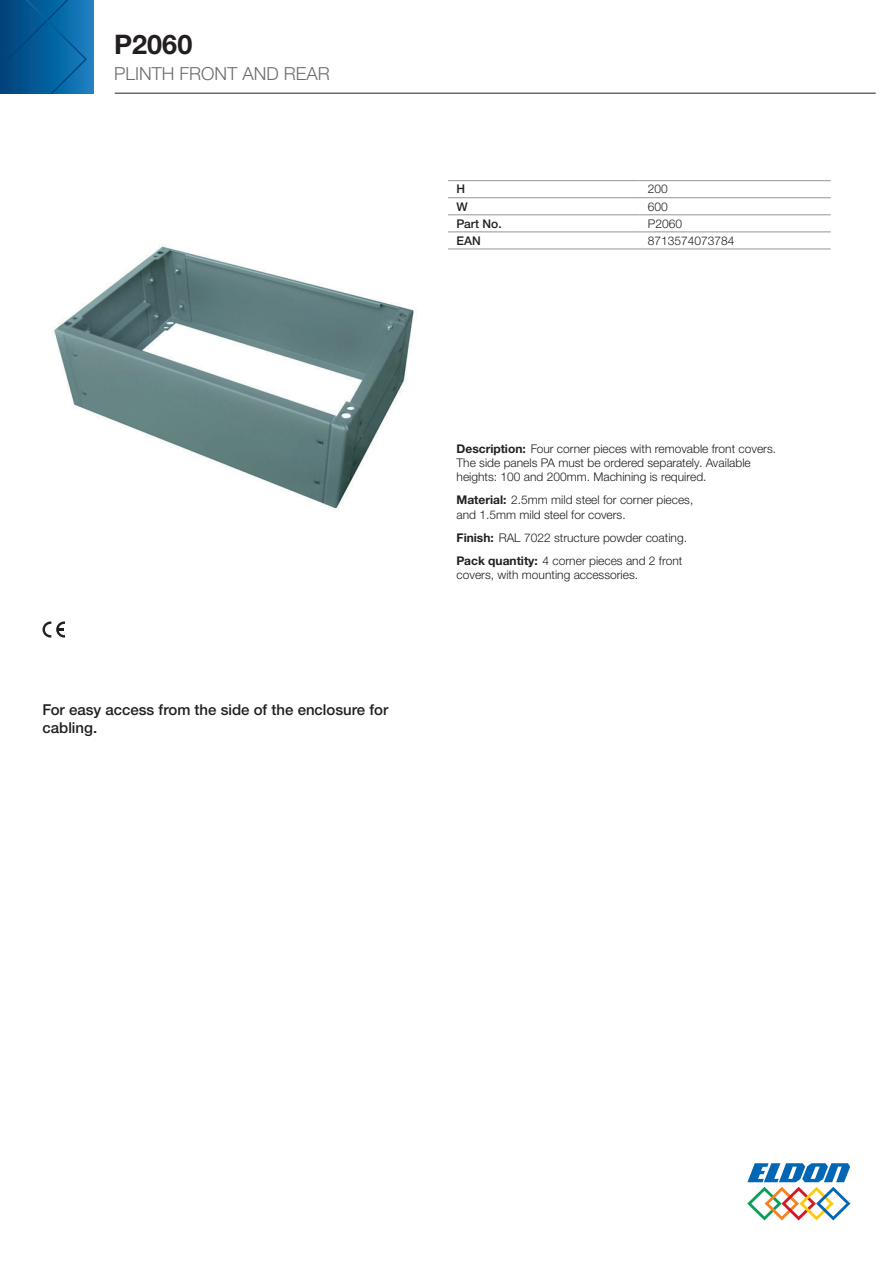
<style>
.page{position:relative;width:893px;height:1263px;background:#fff}
.page>*{position:absolute;margin:0;border:0;box-sizing:border-box;transform-origin:0 0}
.t1{font:700 27px "Helvetica Neue LTW1 G";color:#231f20}
.t2{font:300 18px "Helvetica Neue LTW1 G";color:#6c6d70}
.t3{font:500 15px/18px "Helvetica Neue LTW1 G";color:#231f20}
.t4{font:300 12px/14.4px "Helvetica Neue LTW1 G";color:#231f20}
.t5{font:500 12px "Helvetica Neue LTW1 G";color:#231f20}
.s1{font-weight:700}
</style>
<div class="page">
<svg style="left:747px;top:1163px;width:103px;height:57px"></svg>
<div style="left:0;top:0;width:93px;height:94px;background:#2380c2"></div>
<svg style="left:0;top:0;width:87px;height:94px"></svg>
<hr style="left:115px;top:93px;width:761px;height:1px;background:#231f20">
<hr style="left:448px;top:180px;width:191px;height:1px;background:#939598">
<hr style="left:639px;top:180px;width:192px;height:1px;background:#939598">
<hr style="left:448px;top:197px;width:191px;height:1px;background:#939598">
<hr style="left:639px;top:197px;width:192px;height:1px;background:#939598">
<hr style="left:448px;top:215px;width:191px;height:1px;background:#939598">
<hr style="left:639px;top:215px;width:192px;height:1px;background:#939598">
<hr style="left:448px;top:232px;width:191px;height:1px;background:#939598">
<hr style="left:448px;top:249px;width:191px;height:1px;background:#939598">
<hr style="left:639px;top:232px;width:192px;height:1px;background:#939598">
<hr style="left:639px;top:249px;width:192px;height:1px;background:#939598">
<img style="left:54px;top:244px;width:360px;height:265px">
<svg style="left:43px;top:621px;width:22px;height:16px"></svg>
<h1 class="t1" style="left:114px;top:28px;width:80px">P2060</h1>
<h2 class="t2" style="left:114px;top:63px;width:217px">Plinth front and rear</h2>
<p class="t5" style="left:457px;top:182px;width:10px">H</p>
<p class="t4" style="left:648px;top:182px;width:22px">200</p>
<p class="t5" style="left:457px;top:199px;width:13px">W</p>
<p class="t4" style="left:648px;top:199px;width:22px">600</p>
<p class="t5" style="left:457px;top:216px;width:47px">Part No.</p>
<p class="t4" style="left:648px;top:216px;width:36px">P2060</p>
<p class="t5" style="left:457px;top:233px;width:26px">EAN</p>
<p class="t4" style="left:648px;top:233px;width:88px">8713574073784</p>
<p class="t3" style="left:43px;top:701px;width:347px">For easy access from the side of the enclosure for cabling.</p>
<p class="t4" style="left:457px;top:441px;width:321px"><span class="s1">Description:</span> Four corner pieces with removable front covers.<br>The side panels PA must be ordered separately. Available heights: 100 and 200mm. Machining is required.</p>
<p class="t4" style="left:457px;top:493px;width:238px"><span class="s1">Material:</span> 2.5mm mild steel for corner pieces, and 1.5mm mild steel for covers.</p>
<p class="t4" style="left:457px;top:526px;width:232px;line-height:23px"><span class="s1">Finish:</span> RAL 7022 structure powder coating.<br><span class="s1">Pack quantity:</span> 4 corner pieces and 2 front</p>
<p class="t4" style="left:457px;top:567px;width:183px">covers, with mounting accessories.</p>
</div>
